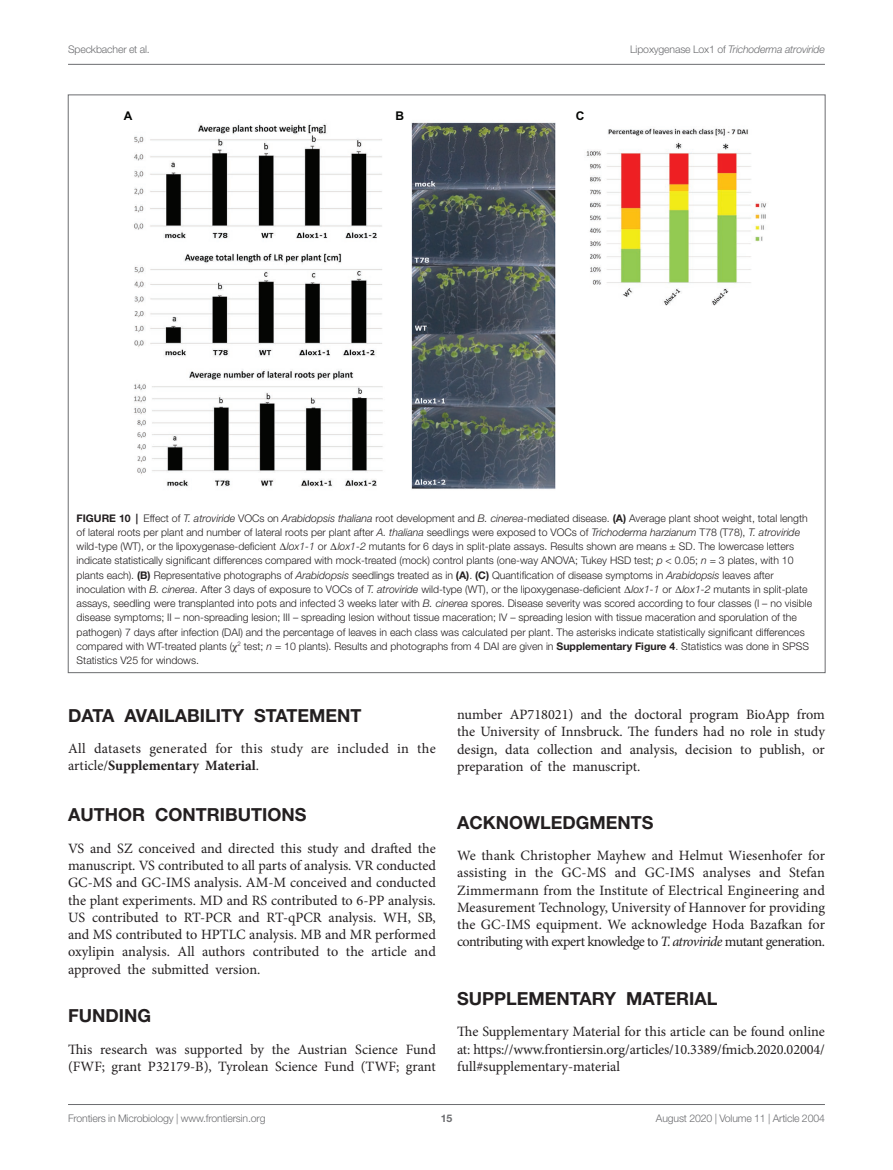
<style>
.page{position:relative;width:893px;height:1170px;background:#fff}
.page>*{position:absolute;margin:0;border:0;box-sizing:border-box;transform-origin:0 0}
.HEAD_1{font:700 18px "Helvetica Neue LT Std";color:#231f20}
.TEXT_FLUSH{font:14.25px/17.2px "Minion Pro";letter-spacing:-.005em;color:#231f20;text-align:justify}
.TEXT_FLUSH-2{font:14.25px/17.2px "Minion Pro";letter-spacing:.02em;color:#231f20}
.t1{font:700 12px "Arial";color:#040503}
.FIG_LEG{font:300 10.5px/14.2px "Helvetica Neue LT Std";color:#231f20}
.t2{font:300 10.5px "Helvetica Neue LT Std";letter-spacing:-.015em;color:#6c6d70}
.t3{font:italic 300 10.5px "Helvetica Neue LT Std";letter-spacing:-.015em;color:#6c6d70}
.t4{font:700 10.5px "Helvetica Neue LT Std";color:#6c6d70}
.s1{font-style:normal}
.s2{font-weight:700}
.s3{font-style:italic}
.s4{font-family:"STIX General";font-weight:400}
</style>
<div class="page">
<hr style="left:68px;top:64px;width:757px;height:1px;background:#6c6d70">
<hr style="left:68px;top:1104px;width:757px;height:1px;background:#6c6d70">
<img style="left:134px;top:122px;width:633px;height:368px">
<p class="t2" style="left:68px;top:42px;width:83px">Speckbacher et al.</p>
<p class="t3" style="left:630px;top:43px;width:196px"><span class="s1">Lipoxygenase Lox1 of</span> Trichoderma atroviride</p>
<p class="t1" style="left:124px;top:107px;width:10px">A</p>
<p class="t1" style="left:395px;top:107px;width:10px">B</p>
<p class="t1" style="left:576px;top:107px;width:10px">C</p>
<p class="FIG_LEG" style="left:77px;top:510px;width:737px"><span class="s2">FIGURE 10 |</span> Effect of <span class="s3">T. atroviride</span> VOCs on <span class="s3">Arabidopsis thaliana</span> root development and <span class="s3">B. cinerea</span>-mediated disease. <span class="s2">(A)</span> Average plant shoot weight, total length of lateral roots per plant and number of lateral roots per plant after <span class="s3">A. thaliana</span> seedlings were exposed to VOCs of <span class="s3">Trichoderma harzianum</span> T78 (T78), <span class="s3">T. atroviride </span>wild-type (WT), or the lipoxygenase-deficient <span class="s4">∆</span><span class="s3">lox1-1</span> or <span class="s4">∆</span><span class="s3">lox1-2</span> mutants for 6 days in split-plate assays. Results shown are means ± SD. The lowercase letters indicate statistically significant differences compared with mock-treated (mock) control plants (one-way ANOVA; Tukey HSD test; <span class="s3">p</span> &lt; 0.05; <span class="s3">n</span> = 3 plates, with 10 plants each). <span class="s2">(B)</span> Representative photographs of <span class="s3">Arabidopsis</span> seedlings treated as in <span class="s2">(A)</span>. <span class="s2">(C)</span> Quantification of disease symptoms in <span class="s3">Arabidopsis</span> leaves after inoculation with <span class="s3">B. cinerea</span>. After 3 days of exposure to VOCs of <span class="s3">T. atroviride</span> wild-type (WT), or the lipoxygenase-deficient <span class="s4">∆</span><span class="s3">lox1-1</span> or <span class="s4">∆</span><span class="s3">lox1-2</span> mutants in split-plate assays, seedling were transplanted into pots and infected 3 weeks later with <span class="s3">B. cinerea</span> spores. Disease severity was scored according to four classes (I – no visible disease symptoms; II – non-spreading lesion; III – spreading lesion without tissue maceration; IV – spreading lesion with tissue maceration and sporulation of the pathogen) 7 days after infection (DAI) and the percentage of leaves in each class was calculated per plant. The asterisks indicate statistically significant differences compared with WT-treated plants (<span class="s4">χ</span><sup>2</sup> test; <span class="s3">n</span> = 10 plants). Results and photographs from 4 DAI are given in <span class="s2">Supplementary Figure 4</span>. Statistics was done in SPSS Statistics V25 for windows.</p>
<p class="HEAD_1" style="left:68px;top:704px;width:295px">DATA AVAILABILITY STATEMENT</p>
<p class="TEXT_FLUSH-2" style="left:68px;top:739px;width:369px">All datasets generated for this study are included in the article/<span class="s2">Supplementary Material</span>.</p>
<p class="HEAD_1" style="left:68px;top:803px;width:240px">AUTHOR CONTRIBUTIONS</p>
<p class="TEXT_FLUSH" style="left:68px;top:839px;width:369px">VS and SZ conceived and directed this study and drafted the manuscript. VS contributed to all parts of analysis. VR conducted GC-MS and GC-IMS analysis. AM-M conceived and conducted the plant experiments. MD and RS contributed to 6-PP analysis.<br>US contributed to RT-PCR and RT-qPCR analysis. WH, SB, and MS contributed to HPTLC analysis. MB and MR performed oxylipin analysis. All authors contributed to the article and approved the submitted version.</p>
<p class="HEAD_1" style="left:68px;top:1004px;width:84px">FUNDING</p>
<p class="TEXT_FLUSH" style="left:68px;top:1040px;width:369px">This research was supported by the Austrian Science Fund (FWF; grant P32179-B), Tyrolean Science Fund (TWF; grant</p>
<p class="TEXT_FLUSH" style="left:457px;top:706px;width:369px">number AP718021) and the doctoral program BioApp from the University of Innsbruck. The funders had no role in study design, data collection and analysis, decision to publish, or preparation of the manuscript.</p>
<p class="HEAD_1" style="left:457px;top:811px;width:198px">ACKNOWLEDGMENTS</p>
<p class="TEXT_FLUSH" style="left:457px;top:847px;width:369px">We thank Christopher Mayhew and Helmut Wiesenhofer for assisting in the GC-MS and GC-IMS analyses and Stefan Zimmermann from the Institute of Electrical Engineering and Measurement Technology, University of Hannover for providing the GC-IMS equipment. We acknowledge Hoda Bazafkan for contributing with expert knowledge to <span class="s3">T. atroviride</span> mutant generation.</p>
<p class="HEAD_1" style="left:457px;top:987px;width:262px">SUPPLEMENTARY MATERIAL</p>
<p class="TEXT_FLUSH" style="left:457px;top:1023px;width:369px">The Supplementary Material for this article can be found online at: https://www.frontiersin.org/articles/10.3389/fmicb.2020.02004/ full#supplementary-material</p>
<p class="t2" style="left:68px;top:1111px;width:199px">Frontiers in Microbiology | www.frontiersin.org</p>
<p class="t4" style="left:441px;top:1111px;width:13px">15</p>
<p class="t2" style="left:656px;top:1111px;width:170px">August 2020 | Volume 11 | Article 2004</p>
</div>
